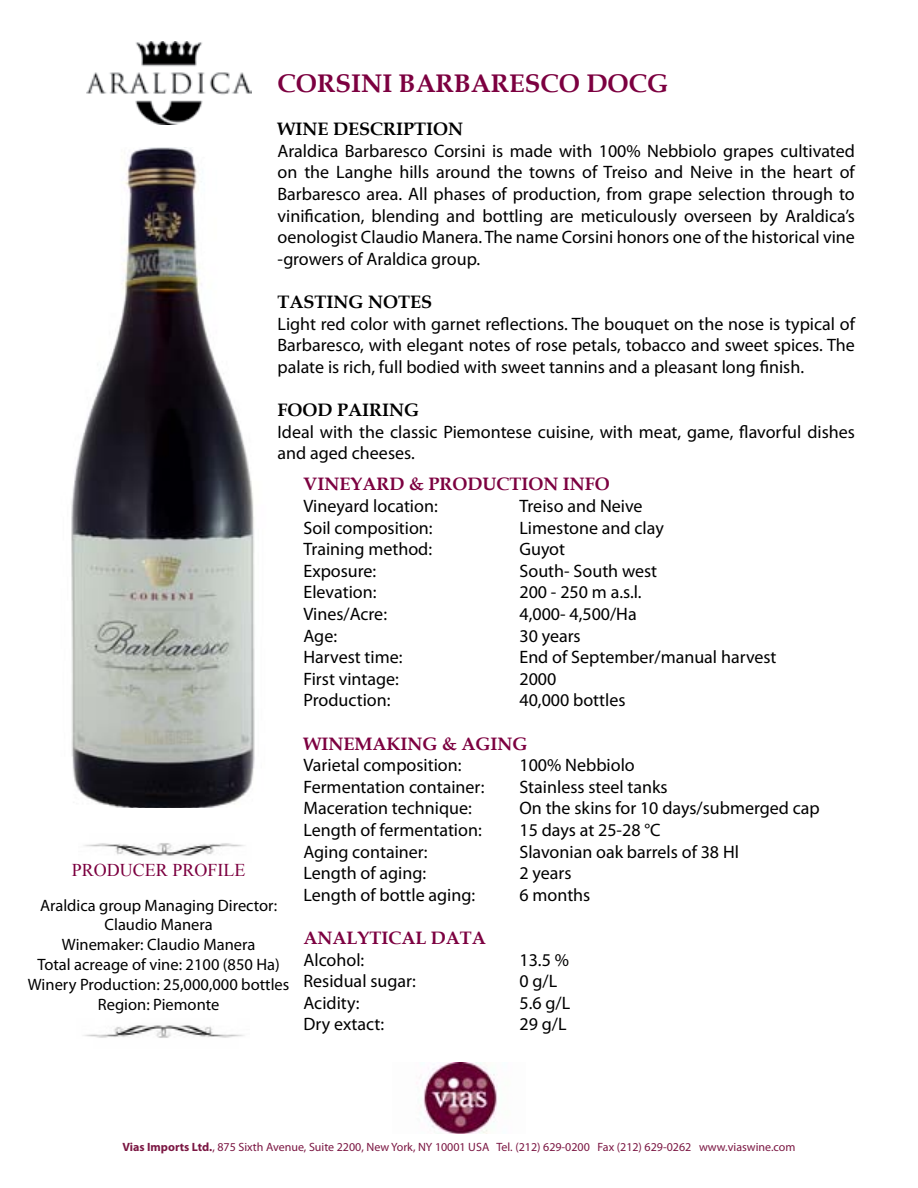
<style>
.page{position:relative;width:918px;height:1188px;background:#fff}
.page>*{position:absolute;margin:0;border:0;box-sizing:border-box;transform-origin:0 0}
.t1{font:700 25.5px "Book Antiqua";color:#7c0040}
.t2{font:18px/21.6px "Myriad Pro";color:#000;text-align:justify}
.t3{font:700 18px "Book Antiqua";color:#7c0040}
.t4{font:700 18px "Book Antiqua";color:#000}
.t5{font:18px "Times New Roman";color:#7c0040}
.t6{font:16.5px/19.8px "Myriad Pro";color:#000;text-align:center}
.t7{font:12px "Myriad Pro";color:#7b1743}
.s1{font-weight:700}
</style>
<div class="page">
<img style="left:86px;top:41px;width:165px;height:84px">
<img style="left:84px;top:843px;width:161px;height:13px">
<img style="left:83px;top:1025px;width:161px;height:13px">
<img style="left:423px;top:1062px;width:74px;height:72px">
<img style="left:71px;top:147px;width:184px;height:660px">
<h1 class="t1" style="left:278px;top:66px;width:392px">CORSINI BARBARESCO DOCG</h1>
<p class="t4" style="left:278px;top:117px;width:187px">WINE DESCRIPTION</p>
<p class="t2" style="left:278px;top:140px;width:579px">Araldica Barbaresco Corsini is made with 100% Nebbiolo grapes cultivated on the Langhe hills around the towns of Treiso and Neive in the heart of Barbaresco area. All phases of production, from grape selection through to vinification, blending and bottling are meticulously overseen by Araldica’s oenologist Claudio Manera. The name Corsini honors one of the historical vine -growers of Araldica group.</p>
<p class="t4" style="left:278px;top:290px;width:156px">TASTING NOTES</p>
<p class="t2" style="left:278px;top:312px;width:579px">Light red color with garnet reflections. The bouquet on the nose is typical of Barbaresco, with elegant notes of rose petals, tobacco and sweet spices. The palate is rich, full bodied with sweet tannins and a pleasant long finish.</p>
<p class="t4" style="left:278px;top:398px;width:143px">FOOD PAIRING</p>
<p class="t2" style="left:278px;top:420px;width:579px">Ideal with the classic Piemontese cuisine, with meat, game, flavorful dishes and aged cheeses.</p>
<p class="t3" style="left:303px;top:472px;width:308px">VINEYARD &amp; PRODUCTION INFO</p>
<p class="t2" style="left:303px;top:495px;width:136px">Vineyard location:</p>
<p class="t2" style="left:519px;top:495px;width:125px">Treiso and Neive</p>
<p class="t2" style="left:303px;top:517px;width:131px">Soil composition:</p>
<p class="t2" style="left:519px;top:517px;width:146px">Limestone and clay</p>
<p class="t2" style="left:303px;top:538px;width:130px">Training method:</p>
<p class="t2" style="left:519px;top:538px;width:47px">Guyot</p>
<p class="t2" style="left:303px;top:560px;width:74px">Exposure:</p>
<p class="t2" style="left:519px;top:560px;width:139px">South- South west</p>
<p class="t2" style="left:303px;top:581px;width:75px">Elevation:</p>
<p class="t2" style="left:519px;top:581px;width:124px">200 - 250 m a.s.l.</p>
<p class="t2" style="left:303px;top:603px;width:85px">Vines/Acre:</p>
<p class="t2" style="left:519px;top:603px;width:119px">4,000- 4,500/Ha</p>
<p class="t2" style="left:303px;top:625px;width:35px">Age:</p>
<p class="t2" style="left:519px;top:625px;width:63px">30 years</p>
<p class="t2" style="left:303px;top:646px;width:101px">Harvest time:</p>
<p class="t2" style="left:519px;top:646px;width:259px">End of September/manual harvest</p>
<p class="t2" style="left:303px;top:668px;width:97px">First vintage:</p>
<p class="t2" style="left:519px;top:668px;width:38px">2000</p>
<p class="t2" style="left:303px;top:689px;width:89px">Production:</p>
<p class="t2" style="left:519px;top:689px;width:108px">40,000 bottles</p>
<p class="t3" style="left:303px;top:731px;width:225px">WINEMAKING &amp; AGING</p>
<p class="t2" style="left:303px;top:754px;width:160px">Varietal composition:</p>
<p class="t2" style="left:519px;top:754px;width:117px">100% Nebbiolo</p>
<p class="t2" style="left:303px;top:776px;width:182px">Fermentation container:</p>
<p class="t2" style="left:519px;top:776px;width:150px">Stainless steel tanks</p>
<p class="t2" style="left:303px;top:797px;width:170px">Maceration technique:</p>
<p class="t2" style="left:519px;top:797px;width:302px">On the skins for 10 days/submerged cap</p>
<p class="t2" style="left:303px;top:819px;width:180px">Length of fermentation:</p>
<p class="t2" style="left:519px;top:819px;width:143px">15 days at 25-28 °C</p>
<p class="t2" style="left:303px;top:841px;width:126px">Aging container:</p>
<p class="t2" style="left:519px;top:841px;width:221px">Slavonian oak barrels of 38 Hl</p>
<p class="t2" style="left:303px;top:862px;width:124px">Length of aging:</p>
<p class="t2" style="left:519px;top:862px;width:54px">2 years</p>
<p class="t2" style="left:303px;top:884px;width:173px">Length of bottle aging:</p>
<p class="t2" style="left:519px;top:884px;width:72px">6 months</p>
<p class="t3" style="left:303px;top:926px;width:184px">ANALYTICAL DATA</p>
<p class="t2" style="left:303px;top:949px;width:62px">Alcohol:</p>
<p class="t2" style="left:519px;top:949px;width:51px">13.5 %</p>
<p class="t2" style="left:303px;top:970px;width:114px">Residual sugar:</p>
<p class="t2" style="left:519px;top:970px;width:39px">0 g/L</p>
<p class="t2" style="left:303px;top:992px;width:58px">Acidity:</p>
<p class="t2" style="left:519px;top:992px;width:52px">5.6 g/L</p>
<p class="t2" style="left:303px;top:1013px;width:82px">Dry extact:</p>
<p class="t2" style="left:519px;top:1013px;width:49px">29 g/L</p>
<p class="t5" style="left:72px;top:858px;width:175px">PRODUCER PROFILE</p>
<p class="t6" style="left:28px;top:895px;width:263px">Araldica group Managing Director:<br>Claudio Manera<br>Winemaker: Claudio Manera<br>Total acreage of vine: 2100 (850 Ha)<br>Winery Production: 25,000,000 bottles<br>Region: Piemonte</p>
<p class="t7" style="left:123px;top:1139px;width:674px"><span class="s1">Vias Imports Ltd.</span>, 875 Sixth Avenue, Suite 2200, New York, NY 10001 USA Tel. (212) 629-0200 Fax (212) 629-0262 www.viaswine.com</p>
</div>
